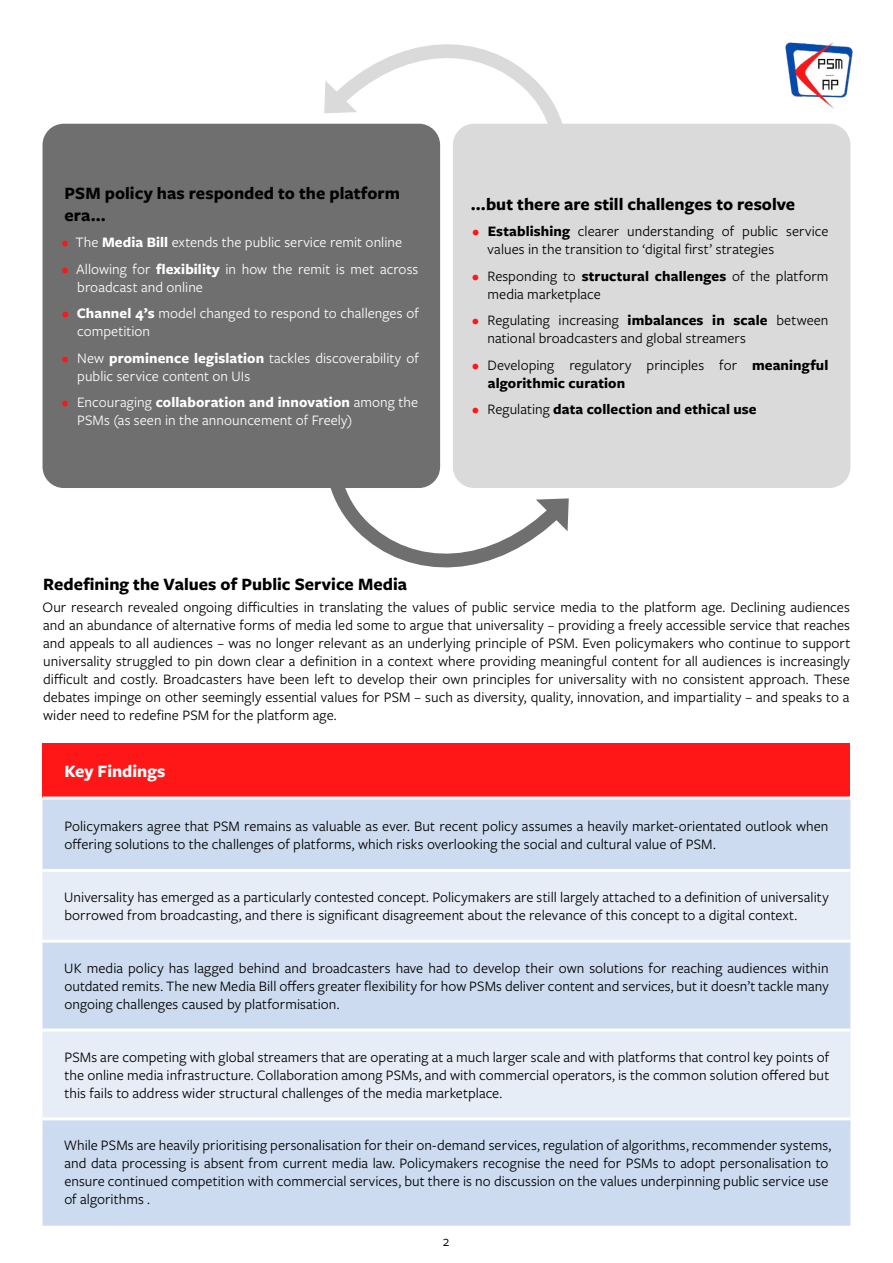
<style>
.page{position:relative;width:893px;height:1263px;background:#fff}
.page>*{position:absolute;margin:0;border:0;box-sizing:border-box;transform-origin:0 0}
.t1{font:700 18px "Freight Sans Pro";color:#000}
.t2{font:700 18px/21.6px "Freight Sans Pro";color:#020203}
.t3{font:700 18px "Freight Sans Pro";color:#fff}
.t4{font:15px/18px "Freight Sans Pro";letter-spacing:.005em;color:#000}
.t5{font:15px/18px "Freight Sans Pro";letter-spacing:.005em;color:#fff}
.t6{font:700 15px "Freight Sans Pro";letter-spacing:.01em;color:#000}
.s1{color:#ff1616}
.s2{font-weight:700}
.s3{font-weight:700;color:#ff1616}
.s4{font-weight:400;color:#ff1616}
.s5{font-weight:400}
</style>
<div class="page">
<div style="left:43px;top:743px;width:807px;height:55px;background:#ff1616"></div>
<div style="left:43px;top:799px;width:807px;height:427px;background:#ccdbef"></div>
<svg style="left:43px;top:872px;width:807px;height:245px;background:#dce6f4"></svg>
<hr style="left:43px;top:796px;width:807px;height:3px;background:#fff">
<hr style="left:43px;top:869px;width:807px;height:3px;background:#fff">
<hr style="left:43px;top:940px;width:807px;height:3px;background:#fff">
<hr style="left:43px;top:1028px;width:807px;height:3px;background:#fff">
<hr style="left:43px;top:1117px;width:807px;height:3px;background:#fff">
<img style="left:785px;top:42px;width:68px;height:67px">
<svg style="left:330px;top:313px;width:214px;height:255px"></svg>
<svg style="left:536px;top:498px;width:33px;height:33px"></svg>
<svg style="left:315px;top:44px;width:266px;height:269px"></svg>
<svg style="left:324px;top:80px;width:33px;height:33px"></svg>
<div style="left:43px;top:124px;width:397px;height:364px;background:#706f6f;border-radius:21px"></div>
<div style="left:453px;top:124px;width:397px;height:364px;background:#dadada;border-radius:21px"></div>
<p class="t2" style="left:64px;top:184px;width:337px">PSM policy has responded to the platform era...</p>
<p class="t5" style="left:62px;top:233px;width:342px"><span class="s1">•</span> The <span class="s2">Media Bill</span> extends the public service remit online</p>
<p class="t5" style="left:77px;top:260px;width:343px;text-indent:-15px"><span class="s1">•</span> Allowing for <span class="s2">flexibility</span> in how the remit is met across broadcast and online</p>
<p class="t5" style="left:77px;top:304px;width:343px;text-indent:-15px"><span class="s3">•</span> <span class="s2">Channel 4’s</span> model changed to respond to challenges of competition</p>
<p class="t5" style="left:77px;top:349px;width:343px;text-indent:-15px"><span class="s1">•</span> New <span class="s2">prominence legislation</span> tackles discoverability of public service content on UIs</p>
<p class="t5" style="left:77px;top:393px;width:343px;text-indent:-15px"><span class="s1">•</span> Encouraging <span class="s2">collaboration and innovation</span> among the<br>PSMs (as seen in the announcement of Freely)</p>
<p class="t1" style="left:471px;top:196px;width:326px">...but there are still challenges to resolve</p>
<p class="t4" style="left:488px;top:223px;width:342px;text-indent:-15px"><span class="s3">•</span> <span class="s2">Establishing</span> clearer understanding of public service values in the transition to ‘digital first’ strategies</p>
<p class="t4" style="left:488px;top:267px;width:342px;text-indent:-15px"><span class="s1">•</span> Responding to <span class="s2">structural challenges</span> of the platform media marketplace</p>
<p class="t4" style="left:488px;top:312px;width:342px;text-indent:-15px"><span class="s1">•</span> Regulating increasing <span class="s2">imbalances in scale</span> between national broadcasters and global streamers</p>
<p class="t4" style="left:488px;top:356px;width:342px;text-indent:-16px"><span class="s1">•</span> Developing regulatory principles for <span class="s2">meaningful algorithmic curation</span></p>
<p class="t6" style="left:472px;top:403px;width:286px"><span class="s4">•</span> <span class="s5">Regulating</span> data collection and ethical use</p>
<p class="t1" style="left:43px;top:577px;width:365px">Redefining the Values of Public Service Media</p>
<p class="t4" style="left:43px;top:599px;width:809px;text-align:justify">Our research revealed ongoing difficulties in translating the values of public service media to the platform age. Declining audiences and an abundance of alternative forms of media led some to argue that universality – providing a freely accessible service that reaches and appeals to all audiences – was no longer relevant as an underlying principle of PSM. Even policymakers who continue to support universality struggled to pin down clear a definition in a context where providing meaningful content for all audiences is increasingly difficult and costly. Broadcasters have been left to develop their own principles for universality with no consistent approach. These debates impinge on other seemingly essential values for PSM – such as diversity, quality, innovation, and impartiality – and speaks to a wider need to redefine PSM for the platform age.</p>
<p class="t3" style="left:64px;top:763px;width:103px">Key Findings</p>
<p class="t4" style="left:64px;top:817px;width:766px">Policymakers agree that PSM remains as valuable as ever. But recent policy assumes a heavily market-orientated outlook when offering solutions to the challenges of platforms, which risks overlooking the social and cultural value of PSM.</p>
<p class="t4" style="left:64px;top:888px;width:766px">Universality has emerged as a particularly contested concept. Policymakers are still largely attached to a definition of universality borrowed from broadcasting, and there is significant disagreement about the relevance of this concept to a digital context.</p>
<p class="t4" style="left:64px;top:959px;width:766px;text-align:justify">UK media policy has lagged behind and broadcasters have had to develop their own solutions for reaching audiences within outdated remits. The new Media Bill offers greater flexibility for how PSMs deliver content and services, but it doesn’t tackle many ongoing challenges caused by platformisation.</p>
<p class="t4" style="left:64px;top:1048px;width:766px;text-align:justify">PSMs are competing with global streamers that are operating at a much larger scale and with platforms that control key points of the online media infrastructure. Collaboration among PSMs, and with commercial operators, is the common solution offered but this fails to address wider structural challenges of the media marketplace.</p>
<p class="t4" style="left:64px;top:1137px;width:769px">While PSMs are heavily prioritising personalisation for their on-demand services, regulation of algorithms, recommender systems, and data processing is absent from current media law. Policymakers recognise the need for PSMs to adopt personalisation to ensure continued competition with commercial services, but there is no discussion on the values underpinning public service use of algorithms .</p>
<p class="t4" style="left:443px;top:1232px;width:8px">2</p>
</div>
